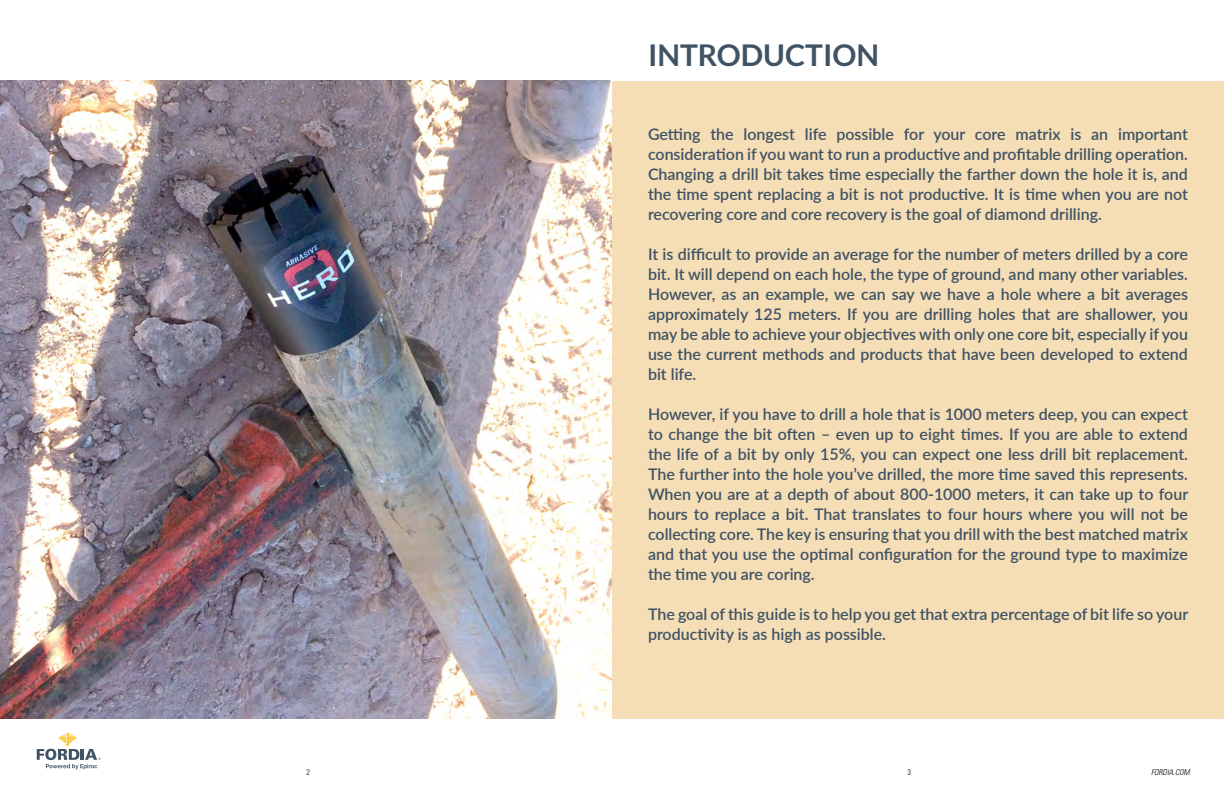
<style>
.page{position:relative;width:1224px;height:792px;background:#fff}
.page>*{position:absolute;margin:0;border:0;box-sizing:border-box;transform-origin:0 0}
.t1{font:700 30px "Lato";color:#3f5364}
.t2{font:600 16px/20px "Lato";color:#3f5364;text-align:justify}
.t3{font:italic 300 condensed 8px "Univers LT Std";color:#000}
.t4{font:300 condensed 8px "Univers LT Std";color:#000}
</style>
<div class="page">
<svg style="left:37px;top:732px;width:64px;height:38px"></svg>
<img style="left:0;top:81px;width:612px;height:638px">
<div style="left:612px;top:81px;width:612px;height:638px;background:#f5ddb6"></div>
<h1 class="t1" style="left:648px;top:38px;width:233px">INTRODUCTION</h1>
<p class="t2" style="left:648px;top:124px;width:541px">Getting the longest life possible for your core matrix is an important consideration if you want to run a productive and profitable drilling operation.<br>Changing a drill bit takes time especially the farther down the hole it is, and the time spent replacing a bit is not productive. It is time when you are not recovering core and core recovery is the goal of diamond drilling.</p>
<p class="t2" style="left:648px;top:244px;width:541px">It is difficult to provide an average for the number of meters drilled by a core bit. It will depend on each hole, the type of ground, and many other variables.<br>However, as an example, we can say we have a hole where a bit averages approximately 125 meters. If you are drilling holes that are shallower, you may be able to achieve your objectives with only one core bit, especially if you use the current methods and products that have been developed to extend bit life.</p>
<p class="t2" style="left:648px;top:404px;width:542px">However, if you have to drill a hole that is 1000 meters deep, you can expect to change the bit often – even up to eight times. If you are able to extend the life of a bit by only 15%, you can expect one less drill bit replacement.<br>The further into the hole you’ve drilled, the more time saved this represents.<br>When you are at a depth of about 800-1000 meters, it can take up to four hours to replace a bit. That translates to four hours where you will not be collecting core. The key is ensuring that you drill with the best matched matrix and that you use the optimal configuration for the ground type to maximize the time you are coring.</p>
<p class="t2" style="left:648px;top:604px;width:542px">The goal of this guide is to help you get that extra percentage of bit life so your productivity is as high as possible.</p>
<p class="t4" style="left:307px;top:768px;width:5px">2</p>
<p class="t4" style="left:907px;top:768px;width:5px">3</p>
<p class="t3" style="left:1151px;top:768px;width:40px">FORDIA.COM</p>
</div>
